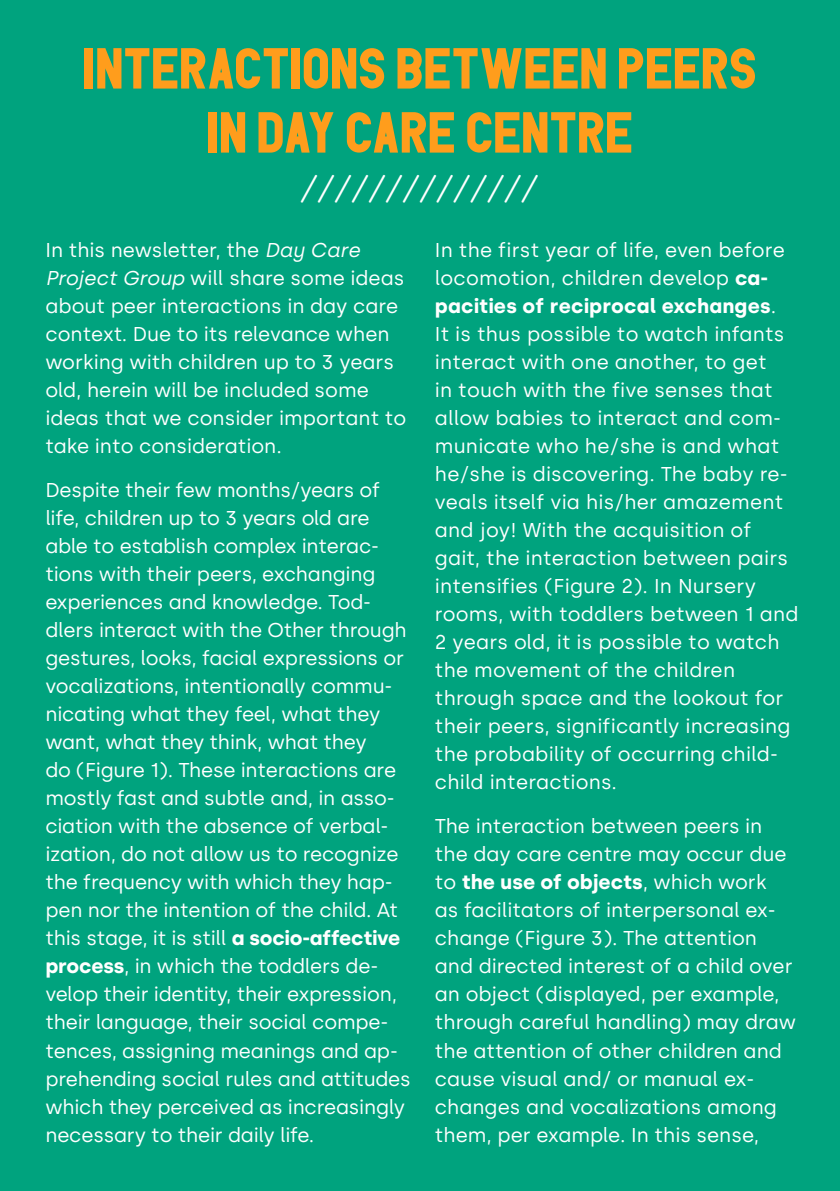
<style>
.page{position:relative;width:840px;height:1191px;background:#fff}
.page>*{position:absolute;margin:0;border:0;box-sizing:border-box;transform-origin:0 0}
.t1{font:57.6px/64px "PDU";letter-spacing:-.005em;color:#ff9d1c;text-align:center}
.t2{font:30px "AHAMONO";color:#fff}
.t3{font:20px/28px "Silka";color:#fff}
.s1{font-style:italic}
.s2{font-weight:700}
.s3{font-family:"AHAMONO";color:#00a37e}
</style>
<div class="page">
<div style="left:0;top:0;width:839px;height:1191px;background:#00a37e"></div>
<h1 class="t1" style="left:83px;top:36px;width:675px">INTERACTIONS BETWEEN PEERS<br>IN DAY CARE CENTRE</h1>
<h2 class="t2" style="left:301px;top:159px;width:239px">//////////////</h2>
<p class="t3" style="left:45px;top:236px;width:362px">In this newsletter, the <span class="s1">Day Care Project Group</span> will share some ideas about peer interactions in day care context. Due to its relevance when working with children up to 3 years old, herein will be included some ideas that we consider important to take into consideration.</p>
<p class="t3" style="left:45px;top:476px;width:367px">Despite their few months/years of life, children up to 3 years old are able to establish complex interac&shy;tions with their peers, exchanging experiences and knowledge. Tod&shy;dlers interact with the Other through gestures, looks, facial expressions or vocalizations, intentionally commu&shy;nicating what they feel, what they want, what they think, what they<br>do (Figure 1). These interactions are mostly fast and subtle and, in asso&shy;ciation with the absence of verbal&shy;ization, do not allow us to recognize the frequency with which they hap&shy;pen nor the intention of the child. At this stage, it is still <span class="s2">a socio-affective process</span>, in which the toddlers de&shy;velop their identity, their expression, their language, their social compe&shy;tences, assigning meanings and ap&shy;prehending social rules and attitudes which they perceived as increasingly necessary to their daily life.</p>
<p class="t3" style="left:434px;top:236px;width:365px">In the first year of life, even before locomotion, children develop <span class="s2">ca&shy;pacities of reciprocal exchanges</span>.<br>It is thus possible to watch infants interact with one another, to get<br>in touch with the five senses that allow babies to interact and com&shy;municate who he/she is and what he/she is discovering. The baby re&shy;veals itself via his/her amazement and joy! With the acquisition of gait, the interaction between pairs intensifies (Figure 2). In Nursery rooms, with toddlers between 1 and 2 years old, it is possible to watch the movement of the children through space and the lookout for their peers, significantly increasing the probability of occurring child&shy;child interactions.</p>
<p class="t3" style="left:434px;top:812px;width:362px">The interaction between peers in the day care centre may occur due to <span class="s2">the use of objects</span>, which work<br>as facilitators of interpersonal ex&shy;change (Figure 3). The attention and directed interest of a child over an object (displayed, per example, through careful handling) may draw the attention of other children and cause visual and/ or manual ex&shy;changes and vocalizations among them, per example. In this sense, <span class="s3">4</span></p>
</div>
